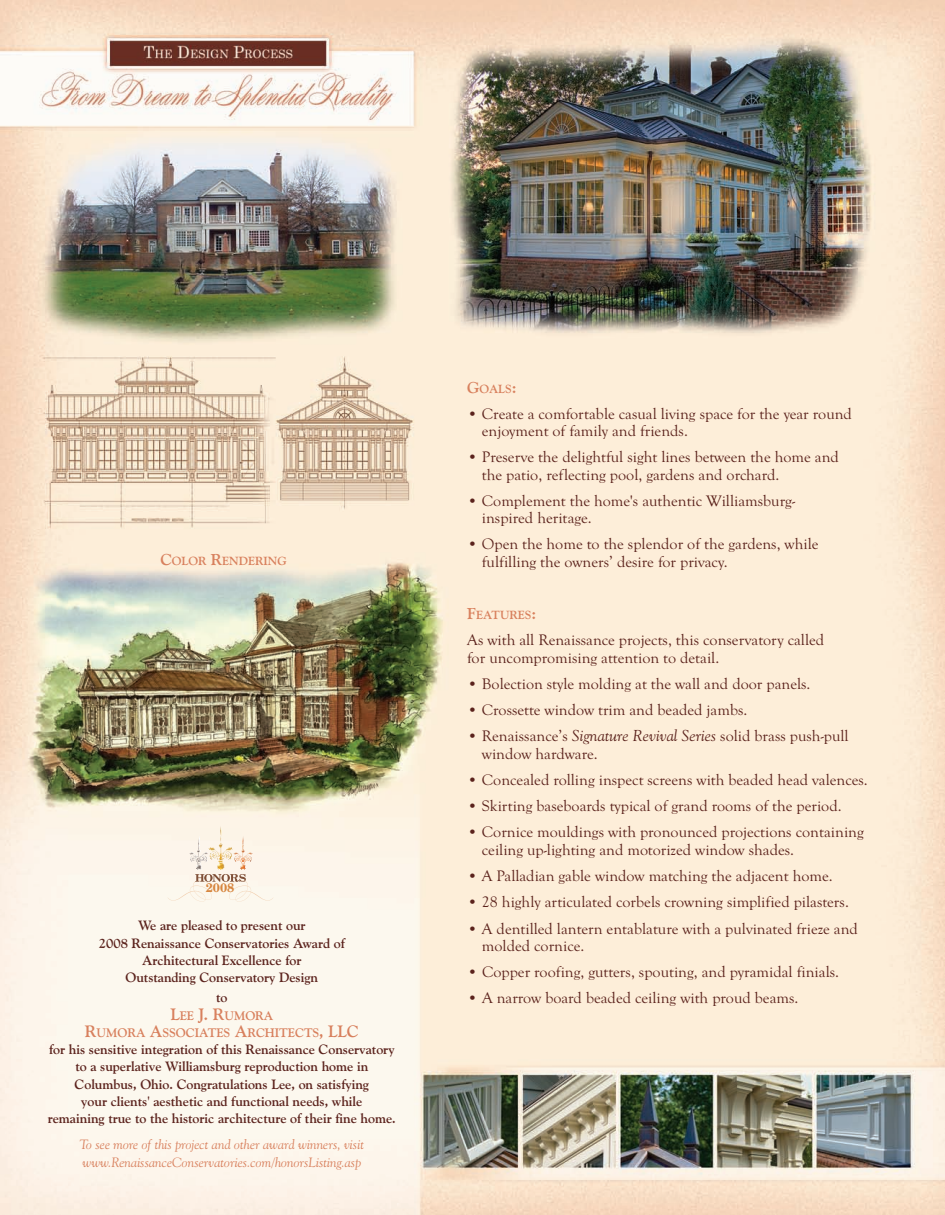
<style>
.page{position:relative;width:945px;height:1215px;background:#fff}
.page>*{position:absolute;margin:0;border:0;box-sizing:border-box;transform-origin:0 0}
.t1{font:15.75px/17.2px "Goudy Old Style T";color:#5b221c}
.t2{font:700 13.5px/17.2px "Goudy Old Style BT";color:#5b221c;text-align:center}
.t3{font:italic 13.5px/17.2px "Goudy Old Style BT";color:#d8805d}
.t4{font:700 12.45px "New Century Schlbk";color:#d7863f}
.t5{font:700 12.3px/17.2px "Goudy Old Style BT";color:#d8805d;text-align:center}
.t6{font:700 11.85px "Goudy Old Style BT";color:#d8805d}
.s1{font-size:15.75px}
.s2{font-size:16.5px}
.s3{font-family:"Goudy";font-style:italic}
</style>
<div class="page">
<img style="left:0;top:0;width:945px;height:1215px">
<img style="left:190px;top:835px;width:18px;height:35px">
<svg style="left:168px;top:874px;width:105px;height:28px;background:#f3eadf"></svg>
<p class="t6" style="left:160px;top:556px;width:128px"><span class="s1">C</span>OLOR <span class="s1">R</span>ENDERING</p>
<p class="t4" style="left:206px;top:883px;width:30px">2008</p>
<p class="t2" style="left:99px;top:918px;width:248px">We are pleased to present our<br>2008 Renaissance Conservatories Award of Architectural Excellence for<br>Outstanding Conservatory Design</p>
<p class="t2" style="left:216px;top:990px;width:13px">to</p>
<p class="t5" style="left:85px;top:1008px;width:275px"><span class="s2">L</span>EE <span class="s2">J. R</span>UMORA<br><span class="s2">R</span>UMORA <span class="s2">A</span>SSOCIATES <span class="s2">A</span>RCHITECTS<span class="s2">, LLC</span></p>
<p class="t2" style="left:48px;top:1042px;width:350px">for his sensitive integration of this Renaissance Conservatory to a superlative Williamsburg reproduction home in Columbus, Ohio. Congratulations Lee, on satisfying<br>your clients' aesthetic and functional needs, while<br>remaining true to the historic architecture of their fine home.</p>
<p class="t3" style="left:80px;top:1137px;width:286px">To see more of this project and other award winners, visit www.RenaissanceConservatories.com/honorsListing.asp</p>
<p class="t6" style="left:467px;top:384px;width:51px"><span class="s1">G</span>OALS<span class="s1">:</span></p>
<p class="t1" style="left:482px;top:405px;width:372px;text-indent:-15px">• Create a comfortable casual living space for the year round enjoyment of family and friends.</p>
<p class="t1" style="left:482px;top:448px;width:359px;text-indent:-15px">• Preserve the delightful sight lines between the home and the patio, reflecting pool, gardens and orchard.</p>
<p class="t1" style="left:482px;top:492px;width:315px;text-indent:-15px">• Complement the home's authentic Williamsburg&shy;inspired heritage.</p>
<p class="t1" style="left:482px;top:535px;width:338px;text-indent:-15px">• Open the home to the splendor of the gardens, while fulfilling the owners’ desire for privacy.</p>
<p class="t6" style="left:467px;top:610px;width:71px"><span class="s1">F</span>EATURES<span class="s1">:</span></p>
<p class="t1" style="left:467px;top:631px;width:358px">As with all Renaissance projects, this conservatory called for uncompromising attention to detail.</p>
<p class="t1" style="left:467px;top:675px;width:345px">• Bolection style molding at the wall and door panels.</p>
<p class="t1" style="left:467px;top:701px;width:282px">• Crossette window trim and beaded jambs.</p>
<p class="t1" style="left:482px;top:727px;width:368px;text-indent:-15px">• Renaissance’s <span class="s3">Signature Revival Series</span> solid brass push-pull window hardware.</p>
<p class="t1" style="left:467px;top:771px;width:402px">• Concealed rolling inspect screens with beaded head valences.</p>
<p class="t1" style="left:467px;top:797px;width:376px">• Skirting baseboards typical of grand rooms of the period.</p>
<p class="t1" style="left:482px;top:823px;width:383px;text-indent:-15px">• Cornice mouldings with pronounced projections containing ceiling up-lighting and motorized window shades.</p>
<p class="t1" style="left:467px;top:867px;width:367px">• A Palladian gable window matching the adjacent home.</p>
<p class="t1" style="left:467px;top:893px;width:383px">• 28 highly articulated corbels crowning simplified pilasters.</p>
<p class="t1" style="left:482px;top:919px;width:378px;text-indent:-15px">• A dentilled lantern entablature with a pulvinated frieze and molded cornice.</p>
<p class="t1" style="left:467px;top:963px;width:373px">• Copper roofing, gutters, spouting, and pyramidal finials.</p>
<p class="t1" style="left:467px;top:989px;width:333px">• A narrow board beaded ceiling with proud beams.</p>
</div>
